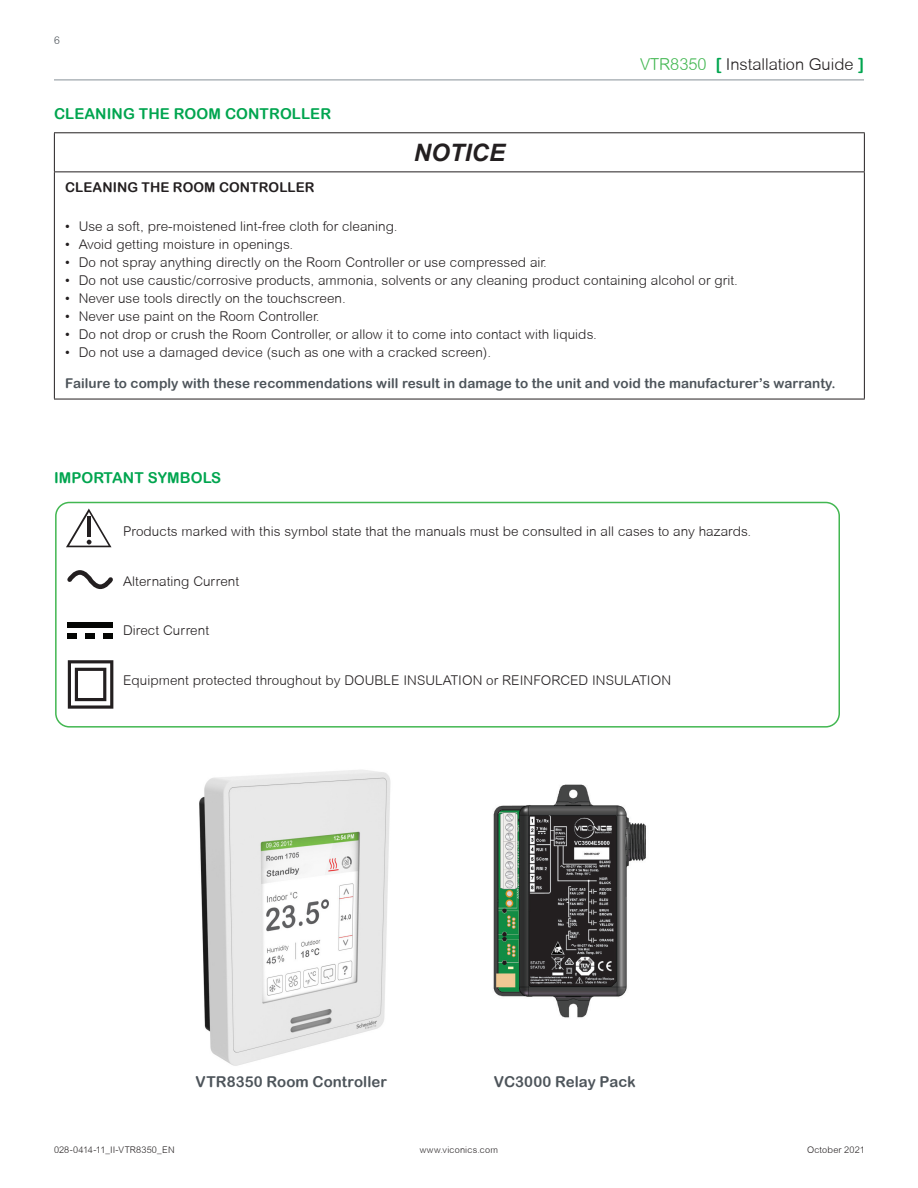
<style>
.page{position:relative;width:918px;height:1188px;background:#fff}
.page>*{position:absolute;margin:0;border:0;box-sizing:border-box;transform-origin:0 0}
.Safety_Signal_Word_N{font:italic 700 24px "Arial";letter-spacing:.005em;color:#231f20}
.t1{font:300 16.5px "Arial Rounded MT";color:#231f20}
.Heading_3{font:15px "Arial Rounded MT Bold";letter-spacing:.005em;color:#00a54f}
.t2{font:15px "Arial Rounded MT Bold";letter-spacing:.005em;color:#4d545a}
.MAIN_COPY{font:300 13.5px "Arial Rounded MT";letter-spacing:.005em;color:#231f20}
._08_SE_Body{font:13.5px "Arial Rounded MT Bold";letter-spacing:.005em;color:#4d545a}
._08_SE_Body-2{font:13.5px "Arial Rounded MT Bold";letter-spacing:.005em;color:#231f20}
.t3{font:300 10.5px "Arial Rounded MT";color:#4d545a}
.t4{font:300 9.15px "Arial Rounded MT";letter-spacing:.02em;color:#231f20}
.s1{color:#42b751}
.s2{font-family:"Arial Rounded MT Bold";font-weight:400;color:#00a54f}
</style>
<div class="page">
<hr style="left:54px;top:79px;width:810px;height:1px;background:#959ea4">
<img style="left:199px;top:770px;width:192px;height:296px">
<img style="left:493px;top:784px;width:153px;height:234px">
<svg style="left:67px;top:570px;width:46px;height:19px"></svg>
<div style="left:67px;top:622px;width:46px;height:6px;background:#040503"></div>
<div style="left:104px;top:634px;width:9px;height:5px;background:#040503"></div>
<div style="left:86px;top:634px;width:9px;height:5px;background:#040503"></div>
<div style="left:67px;top:634px;width:10px;height:5px;background:#040503"></div>
<svg style="left:66px;top:509px;width:46px;height:38px"></svg>
<svg style="left:68px;top:660px;width:45px;height:49px"></svg>
<div style="left:55px;top:502px;width:785px;height:226px;border:2px solid #42b751;border-radius:14px"></div>
<hr style="left:54px;top:132px;width:811px;height:1px;background:#231f20">
<hr style="left:54px;top:133px;width:1px;height:38px;background:#231f20">
<hr style="left:864px;top:133px;width:1px;height:38px;background:#231f20">
<hr style="left:54px;top:171px;width:811px;height:1px;background:#231f20">
<hr style="left:54px;top:172px;width:1px;height:227px;background:#231f20">
<hr style="left:864px;top:172px;width:1px;height:227px;background:#231f20">
<hr style="left:54px;top:399px;width:811px;height:1px;background:#231f20">
<p class="t3" style="left:54px;top:35px;width:7px">6</p>
<p class="Heading_3" style="left:54px;top:105px;width:279px">CLEANING THE ROOM CONTROLLER</p>
<p class="Safety_Signal_Word_N" style="left:414px;top:137px;width:93px">NOTICE</p>
<p class="t1" style="left:640px;top:54px;width:225px"><span class="s1">VTR8350</span> <span class="s2">[</span> Installation Guide <span class="s2">]</span></p>
<p class="_08_SE_Body-2" style="left:65px;top:180px;width:251px">CLEANING THE ROOM CONTROLLER</p>
<p class="MAIN_COPY" style="left:65px;top:218px;width:334px">• Use a soft, pre-moistened lint-free cloth for cleaning.</p>
<p class="MAIN_COPY" style="left:65px;top:236px;width:230px">• Avoid getting moisture in openings.</p>
<p class="MAIN_COPY" style="left:65px;top:254px;width:483px">• Do not spray anything directly on the Room Controller or use compressed air.</p>
<p class="MAIN_COPY" style="left:65px;top:272px;width:674px">• Do not use caustic/corrosive products, ammonia, solvents or any cleaning product containing alcohol or grit.</p>
<p class="MAIN_COPY" style="left:65px;top:290px;width:282px">• Never use tools directly on the touchscreen.</p>
<p class="MAIN_COPY" style="left:65px;top:308px;width:256px">• Never use paint on the Room Controller.</p>
<p class="MAIN_COPY" style="left:65px;top:326px;width:533px">• Do not drop or crush the Room Controller, or allow it to come into contact with liquids.</p>
<p class="MAIN_COPY" style="left:65px;top:344px;width:428px">• Do not use a damaged device (such as one with a cracked screen).</p>
<p class="_08_SE_Body" style="left:65px;top:375px;width:772px">Failure to comply with these recommendations will result in damage to the unit and void the manufacturer’s warranty.</p>
<p class="Heading_3" style="left:54px;top:469px;width:169px">IMPORTANT SYMBOLS</p>
<p class="MAIN_COPY" style="left:123px;top:524px;width:630px">Products marked with this symbol state that the manuals must be consulted in all cases to any hazards.</p>
<p class="MAIN_COPY" style="left:123px;top:573px;width:118px">Alternating Current</p>
<p class="MAIN_COPY" style="left:123px;top:623px;width:88px">Direct Current</p>
<p class="MAIN_COPY" style="left:123px;top:672px;width:550px">Equipment protected throughout by DOUBLE INSULATION or REINFORCED INSULATION</p>
<p class="t2" style="left:196px;top:1072px;width:193px">VTR8350 Room Controller</p>
<p class="t2" style="left:494px;top:1072px;width:143px">VC3000 Relay Pack</p>
<p class="t4" style="left:54px;top:1144px;width:122px">028-0414-11_II-VTR8350_EN</p>
<p class="t4" style="left:420px;top:1144px;width:80px">www.viconics.com</p>
<p class="t4" style="left:807px;top:1144px;width:59px">October 2021</p>
</div>
